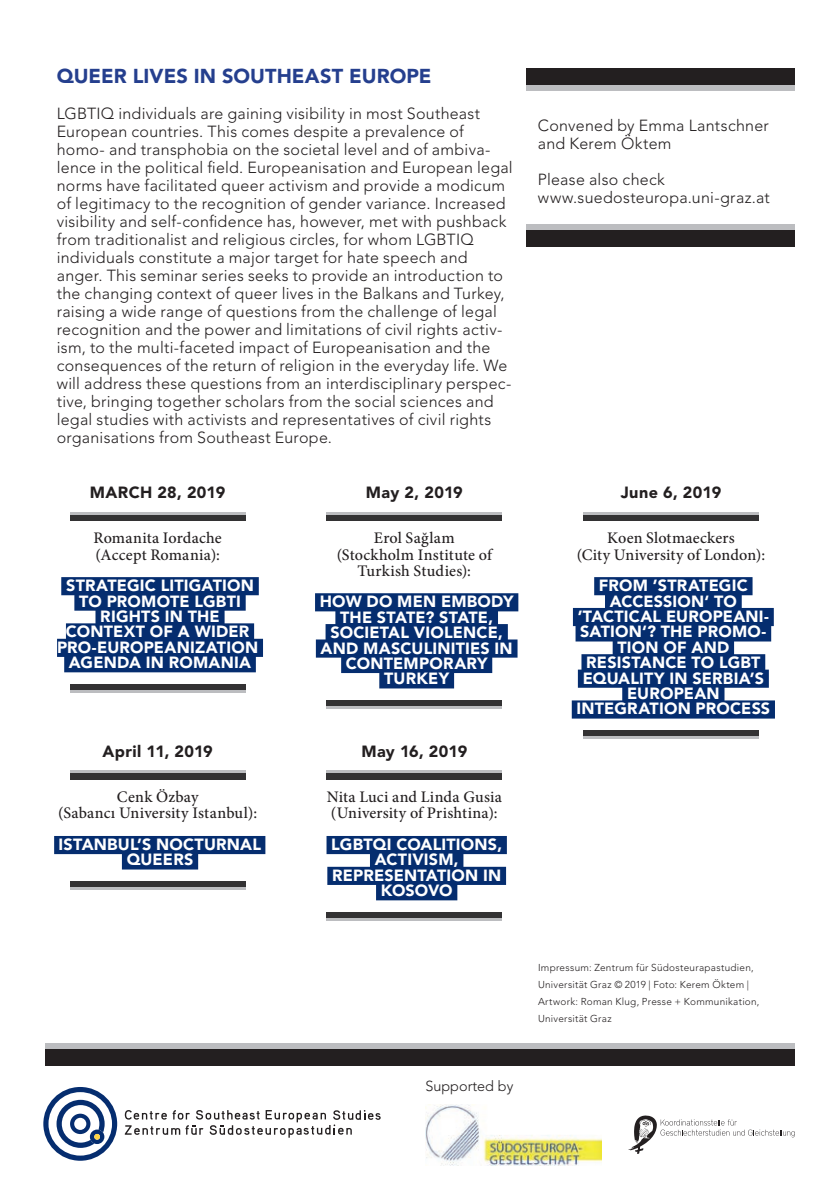
<style>
.page{position:relative;width:840px;height:1191px;background:#fff}
.page>*{position:absolute;margin:0;border:0;box-sizing:border-box;transform-origin:0 0}
.t1{font:900 20px "Avenir LT Std";color:#253f8e}
.t2{font:900 16.2px/15.4px "Avenir LT Std";letter-spacing:.01em;color:#fff;text-align:center}
.t3{font:500 16.2px/16.2px "Minion Pro";letter-spacing:.01em;color:#231f20;text-align:center}
.t4{font:900 16.2px "Avenir LT Std";letter-spacing:.02em;color:#231f20}
.t5{font:300 16px/18px "Avenir LT Std";letter-spacing:.015em;color:#231f20}
.t6{font:300 14.4px "Avenir LT Std";color:#231f20}
.t7{font:300 10px/17.2px "Avenir LT Std";letter-spacing:.025em;color:#231f20}
</style>
<div class="page">
<div style="left:45px;top:1048px;width:749px;height:18px;background:#231f20"></div>
<div style="left:45px;top:1043px;width:749px;height:5px;background:#bcbdc0"></div>
<div style="left:526px;top:68px;width:268px;height:17px;background:#231f20"></div>
<div style="left:526px;top:85px;width:268px;height:6px;background:#bcbdc0"></div>
<div style="left:526px;top:229px;width:268px;height:18px;background:#231f20"></div>
<div style="left:526px;top:224px;width:268px;height:5px;background:#bcbdc0"></div>
<div style="left:315px;top:593px;width:203px;height:18px;background:#052d6f"></div>
<div style="left:335px;top:608px;width:162px;height:19px;background:#052d6f"></div>
<div style="left:325px;top:624px;width:182px;height:18px;background:#052d6f"></div>
<div style="left:316px;top:639px;width:201px;height:18px;background:#052d6f"></div>
<div style="left:341px;top:655px;width:151px;height:18px;background:#052d6f"></div>
<div style="left:379px;top:670px;width:75px;height:18px;background:#052d6f"></div>
<div style="left:326px;top:514px;width:175px;height:6px;background:#333233"></div>
<hr style="left:326px;top:512px;width:175px;height:2px;background:#bcbdc0">
<div style="left:326px;top:700px;width:175px;height:6px;background:#333233"></div>
<hr style="left:326px;top:706px;width:175px;height:2px;background:#bcbdc0">
<div style="left:61px;top:577px;width:198px;height:18px;background:#052d6f"></div>
<div style="left:74px;top:592px;width:171px;height:18px;background:#052d6f"></div>
<div style="left:95px;top:608px;width:129px;height:18px;background:#052d6f"></div>
<div style="left:66px;top:623px;width:188px;height:18px;background:#052d6f"></div>
<div style="left:57px;top:639px;width:206px;height:18px;background:#052d6f"></div>
<div style="left:64px;top:654px;width:192px;height:18px;background:#052d6f"></div>
<div style="left:70px;top:514px;width:175px;height:6px;background:#333233"></div>
<hr style="left:70px;top:512px;width:175px;height:2px;background:#bcbdc0">
<div style="left:70px;top:684px;width:175px;height:6px;background:#333233"></div>
<hr style="left:70px;top:690px;width:175px;height:2px;background:#bcbdc0">
<div style="left:326px;top:836px;width:180px;height:18px;background:#052d6f"></div>
<div style="left:370px;top:851px;width:93px;height:18px;background:#052d6f"></div>
<div style="left:327px;top:866px;width:179px;height:19px;background:#052d6f"></div>
<div style="left:376px;top:882px;width:81px;height:18px;background:#052d6f"></div>
<div style="left:326px;top:773px;width:175px;height:6px;background:#333233"></div>
<hr style="left:326px;top:771px;width:175px;height:2px;background:#bcbdc0">
<div style="left:326px;top:912px;width:175px;height:6px;background:#333233"></div>
<hr style="left:326px;top:918px;width:175px;height:2px;background:#bcbdc0">
<div style="left:54px;top:836px;width:211px;height:18px;background:#052d6f"></div>
<div style="left:122px;top:851px;width:76px;height:18px;background:#052d6f"></div>
<div style="left:70px;top:773px;width:175px;height:6px;background:#333233"></div>
<hr style="left:70px;top:771px;width:175px;height:2px;background:#bcbdc0">
<div style="left:70px;top:881px;width:175px;height:6px;background:#333233"></div>
<hr style="left:70px;top:887px;width:175px;height:2px;background:#bcbdc0">
<div style="left:594px;top:577px;width:158px;height:18px;background:#052d6f"></div>
<div style="left:604px;top:592px;width:137px;height:18px;background:#052d6f"></div>
<div style="left:572px;top:608px;width:201px;height:18px;background:#052d6f"></div>
<div style="left:575px;top:623px;width:195px;height:18px;background:#052d6f"></div>
<div style="left:612px;top:639px;width:121px;height:18px;background:#052d6f"></div>
<div style="left:581px;top:654px;width:183px;height:18px;background:#052d6f"></div>
<div style="left:577px;top:669px;width:191px;height:19px;background:#052d6f"></div>
<div style="left:622px;top:685px;width:102px;height:18px;background:#052d6f"></div>
<div style="left:571px;top:700px;width:203px;height:18px;background:#052d6f"></div>
<div style="left:583px;top:514px;width:175px;height:6px;background:#333233"></div>
<hr style="left:583px;top:512px;width:175px;height:2px;background:#bcbdc0">
<div style="left:583px;top:730px;width:175px;height:6px;background:#333233"></div>
<hr style="left:583px;top:736px;width:175px;height:2px;background:#bcbdc0">
<svg style="left:43px;top:1087px;width:74px;height:73px"></svg>
<svg style="left:125px;top:1110px;width:255px;height:27px"></svg>
<img style="left:425px;top:1104px;width:176px;height:61px">
<svg style="left:628px;top:1115px;width:166px;height:38px"></svg>
<p class="t1" style="left:57px;top:64px;width:376px">QUEER LIVES IN SOUTHEAST EUROPE</p>
<p class="t5" style="left:57px;top:105px;width:457px">LGBTIQ individuals are gaining visibility in most Southeast European countries. This comes despite a prevalence of homo- and transphobia on the societal level and of ambiva&shy;lence in the political field. Europeanisation and European legal norms have facilitated queer activism and provide a modicum of legitimacy to the recognition of gender variance. Increased visibility and self-confidence has, however, met with pushback from traditionalist and religious circles, for whom LGBTIQ individuals constitute a major target for hate speech and anger. This seminar series seeks to provide an introduction to the changing context of queer lives in the Balkans and Turkey, raising a wide range of questions from the challenge of legal recognition and the power and limitations of civil rights activ&shy;ism, to the multi-faceted impact of Europeanisation and the consequences of the return of religion in the everyday life. We will address these questions from an interdisciplinary perspec&shy;tive, bringing together scholars from the social sciences and legal studies with activists and representatives of civil rights organisations from Southeast Europe.</p>
<p class="t4" style="left:365px;top:483px;width:98px">May 2, 2019</p>
<p class="t3" style="left:336px;top:530px;width:157px">Erol Sağlam (Stockholm Institute of<br>Turkish Studies):</p>
<p class="t2" style="left:319px;top:594px;width:195px">HOW DO MEN EMBODY<br>THE STATE? STATE,<br>SOCIETAL VIOLENCE,<br>AND MASCULINITIES IN<br>CONTEMPORARY<br>TURKEY</p>
<p class="t4" style="left:90px;top:483px;width:137px">MARCH 28, 2019</p>
<p class="t3" style="left:93px;top:530px;width:130px;text-align:left">Romanita Iordache (Accept Romania):</p>
<p class="t2" style="left:57px;top:578px;width:202px">STRATEGIC LITIGATION<br>TO PROMOTE LGBTI<br>RIGHTS IN THE<br>CONTEXT OF A WIDER<br>PRO-EUROPEANIZATION<br>AGENDA IN ROMANIA</p>
<p class="t4" style="left:102px;top:741px;width:112px">April 11, 2019</p>
<p class="t3" style="left:58px;top:789px;width:200px">Cenk Özbay<br>(Sabancı University Istanbul):</p>
<p class="t2" style="left:59px;top:836px;width:204px">ISTANBUL’S NOCTURNAL<br>QUEERS</p>
<p class="t4" style="left:361px;top:741px;width:107px">May 16, 2019</p>
<p class="t3" style="left:326px;top:789px;width:176px;text-align:left">Nita Luci and Linda Gusia (University of Prishtina):</p>
<p class="t2" style="left:331px;top:836px;width:172px">LGBTQI COALITIONS,<br>ACTIVISM,<br>REPRESENTATION IN<br>KOSOVO</p>
<p class="t5" style="left:537px;top:117px;width:232px">Convened by Emma Lantschner and Kerem Öktem</p>
<p class="t5" style="left:537px;top:171px;width:233px">Please also check www.suedosteuropa.uni-graz.at</p>
<p class="t4" style="left:620px;top:483px;width:102px">June 6, 2019</p>
<p class="t3" style="left:576px;top:530px;width:190px">Koen Slotmaeckers<br>(City University of London):</p>
<p class="t2" style="left:576px;top:578px;width:195px">FROM ’STRATEGIC<br>ACCESSION‘ TO ’TACTICAL EUROPEANI-<br>SATION‘? THE PROMO-<br>TION OF AND<br>RESISTANCE TO LGBT<br>EQUALITY IN SERBIA’S<br>EUROPEAN<br>INTEGRATION PROCESS</p>
<p class="t6" style="left:425px;top:1078px;width:89px">Supported by</p>
<p class="t7" style="left:537px;top:958px;width:223px">Impressum: Zentrum für Südosteurapastudien, Universität Graz © 2019 | Foto: Kerem Öktem | Artwork: Roman Klug, Presse + Kommunikation, Universität Graz</p>
</div>
